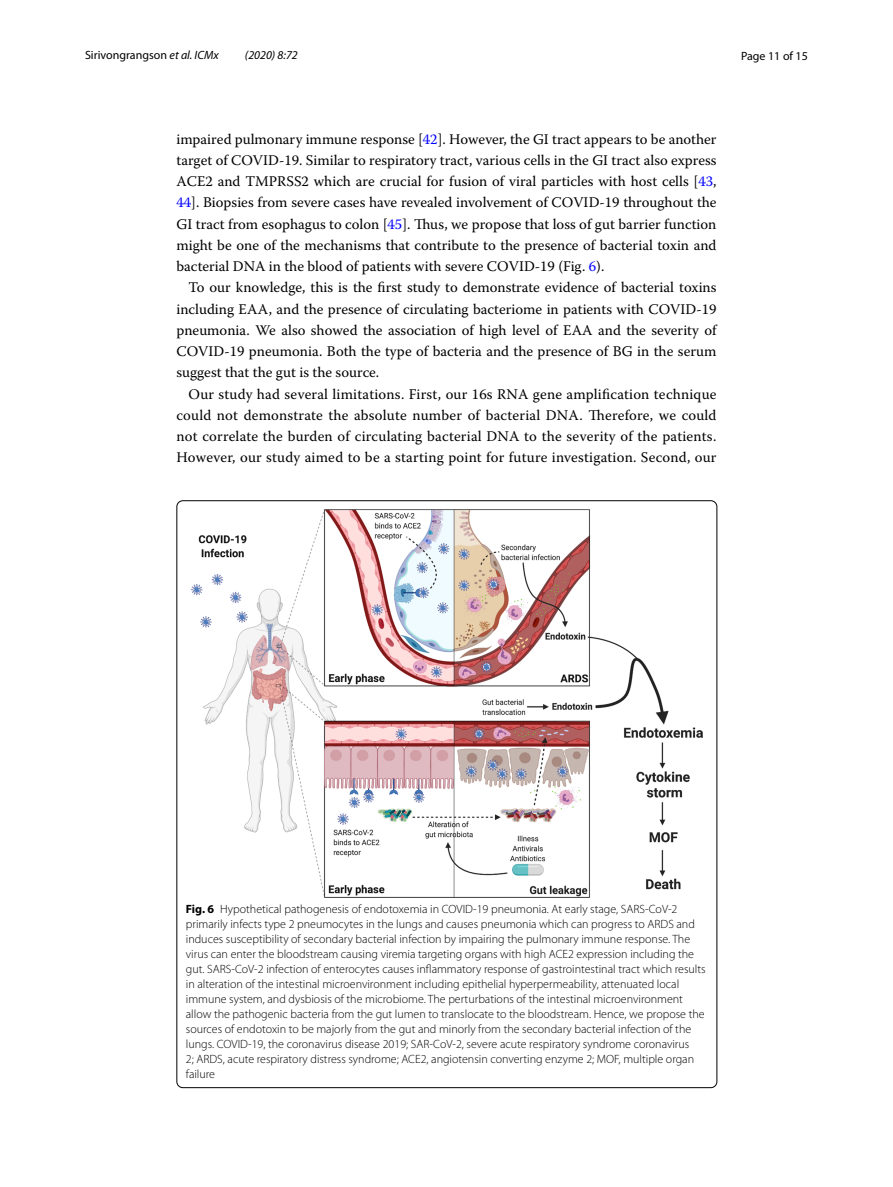
<style>
.page{position:relative;width:893px;height:1187px;background:#fff}
.page>*{position:absolute;margin:0;border:0;box-sizing:border-box;transform-origin:0 0}
.t1{font:14.7px/21.3px "Warnock Pro";letter-spacing:.005em;color:#000;text-align:justify}
.t2{font:300 12px/15px "Myriad Pro";color:#000}
.t3{font:12px "Myriad Pro";color:#000}
.t4{font:italic 12px "Myriad Pro";color:#000}
.s1{font-style:italic}
.s2{color:#00f}
.s3{font-weight:700}
</style>
<div class="page">
<img style="left:192px;top:509px;width:510px;height:388px">
<p class="t3" style="left:85px;top:48px;width:135px">Sirivongrangson <span class="s1">et al. ICMx</span></p>
<p class="t4" style="left:245px;top:48px;width:54px">(2020) 8:72</p>
<p class="t3" style="left:741px;top:48px;width:68px">Page 11 of 15</p>
<p class="t1" style="left:176px;top:128px;width:542px">impaired pulmonary immune response [<span class="s2">42</span>]. However, the GI tract appears to be another target of COVID-19. Similar to respiratory tract, various cells in the GI tract also express ACE2 and TMPRSS2 which are crucial for fusion of viral particles with host cells [<span class="s2">43</span>, <span class="s2">44</span>]. Biopsies from severe cases have revealed involvement of COVID-19 throughout the GI tract from esophagus to colon [<span class="s2">45</span>]. Thus, we propose that loss of gut barrier function might be one of the mechanisms that contribute to the presence of bacterial toxin and bacterial DNA in the blood of patients with severe COVID-19 (Fig. <span class="s2">6</span>).</p>
<p class="t1" style="left:176px;top:277px;width:542px;text-indent:12px">To our knowledge, this is the first study to demonstrate evidence of bacterial toxins including EAA, and the presence of circulating bacteriome in patients with COVID-19 pneumonia. We also showed the association of high level of EAA and the severity of COVID-19 pneumonia. Both the type of bacteria and the presence of BG in the serum suggest that the gut is the source.</p>
<p class="t1" style="left:176px;top:383px;width:542px;text-indent:12px">Our study had several limitations. First, our 16s RNA gene amplification technique could not demonstrate the absolute number of bacterial DNA. Therefore, we could not correlate the burden of circulating bacterial DNA to the severity of the patients.<br>However, our study aimed to be a starting point for future investigation. Second, our</p>
<p class="t2" style="left:186px;top:901px;width:521px"><span class="s3">Fig. 6</span> Hypothetical pathogenesis of endotoxemia in COVID-19 pneumonia. At early stage, SARS-CoV-2 primarily infects type 2 pneumocytes in the lungs and causes pneumonia which can progress to ARDS and induces susceptibility of secondary bacterial infection by impairing the pulmonary immune response. The virus can enter the bloodstream causing viremia targeting organs with high ACE2 expression including the gut. SARS-CoV-2 infection of enterocytes causes inflammatory response of gastrointestinal tract which results in alteration of the intestinal microenvironment including epithelial hyperpermeability, attenuated local immune system, and dysbiosis of the microbiome. The perturbations of the intestinal microenvironment allow the pathogenic bacteria from the gut lumen to translocate to the bloodstream. Hence, we propose the sources of endotoxin to be majorly from the gut and minorly from the secondary bacterial infection of the lungs. COVID-19, the coronavirus disease 2019; SAR-CoV-2, severe acute respiratory syndrome coronavirus<br>2; ARDS, acute respiratory distress syndrome; ACE2, angiotensin converting enzyme 2; MOF, multiple organ failure</p>
</div>
